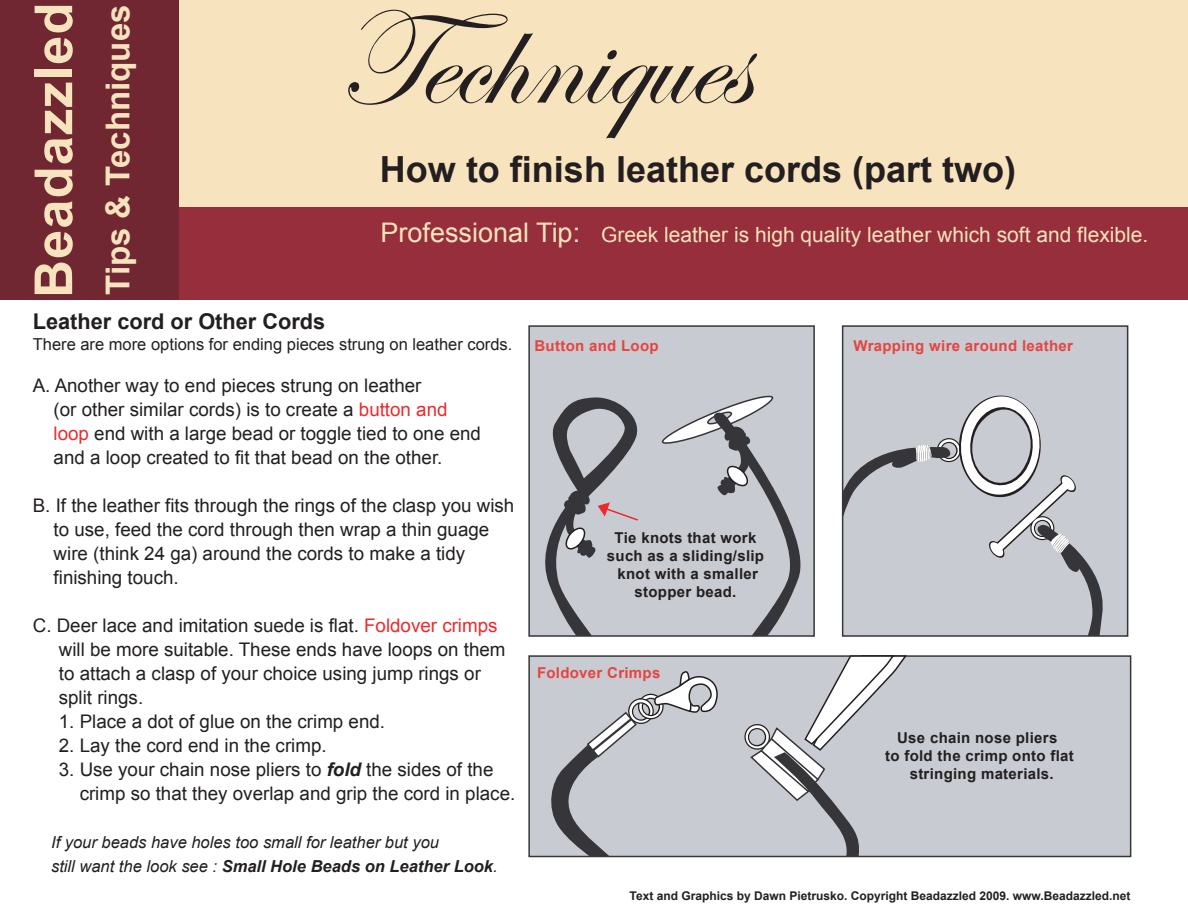
<style>
.page{position:relative;width:1188px;height:918px;background:#fff}
.page>*{position:absolute;margin:0;border:0;box-sizing:border-box;transform-origin:0 0}
.t1{font:137.4px "Edwardian Script ITC";color:#231f20}
.t2{font:700 52.5px "Arial";letter-spacing:.02em;color:#f7e3bd}
.t3{font:700 36px "Arial";color:#231f20}
.t4{font:700 33px "Arial";color:#f7e3bd}
.t5{font:700 21.75px "Arial";color:#231f20}
.t6{font:21px "Arial";color:#f7e3bd}
.t7{font:18.75px/24px "Arial";color:#231f20}
.t8{font:italic 16.5px/24px "Arial";color:#231f20}
.t9{font:16.5px "Arial";color:#231f20}
.t10{font:700 15px/18px "Arial";letter-spacing:.02em;color:#231f20;text-align:center}
.t11{font:700 15px "Arial";letter-spacing:.02em;color:#e64441}
.t12{font:700 12px "Arial";color:#231f20}
.s1{font-size:27px}
.s2{color:#ec2a2d}
.s3{font-weight:700;font-style:italic}
.s4{font-weight:700}
</style>
<div class="page">
<div style="left:528px;top:325px;width:287px;height:312px;background:#c8cbd1;border:2px solid #363539"></div>
<div style="left:528px;top:655px;width:603px;height:202px;background:#c8cbd1;border:2px solid #363539"></div>
<div style="left:178px;top:0;width:1010px;height:207px;background:#f7e3bd"></div>
<div style="left:178px;top:207px;width:1010px;height:93px;background:#972e3b"></div>
<div style="left:0;top:0;width:178px;height:207px;background:#712731"></div>
<div style="left:0;top:207px;width:178px;height:93px;background:#712731"></div>
<svg style="left:743px;top:655px;width:166px;height:201px"></svg>
<div style="left:842px;top:325px;width:286px;height:312px;background:#c8cbd1;border:2px solid #363539"></div>
<svg style="left:532px;top:397px;width:110px;height:239px"></svg>
<svg style="left:659px;top:394px;width:156px;height:242px"></svg>
<svg style="left:843px;top:390px;width:266px;height:246px"></svg>
<svg style="left:546px;top:671px;width:175px;height:185px"></svg>
<h2 class="t2" style="left:24px;top:298px;width:297px;rotate:-90deg">Beadazzled</h2>
<h3 class="t4" style="left:99px;top:295px;width:292px;rotate:-90deg">Tips &amp; Techniques</h3>
<h1 class="t1" style="left:338px;top:-15px;width:412px">Techniques</h1>
<h3 class="t3" style="left:380px;top:149px;width:638px">How to finish leather cords (part two)</h3>
<p class="t6" style="left:381px;top:223px;width:769px"><span class="s1">Professional Tip:</span> Greek leather is high quality leather which soft and flexible.</p>
<p class="t5" style="left:33px;top:309px;width:294px">Leather cord or Other Cords</p>
<p class="t9" style="left:33px;top:335px;width:481px">There are more options for ending pieces strung on leather cords.</p>
<p class="t7" style="left:54px;top:373px;width:429px;text-indent:-21px">A. Another way to end pieces strung on leather<br>(or other similar cords) is to create a <span class="s2">button and loop</span> end with a large bead or toggle tied to one end and a loop created to fit that bead on the other.</p>
<p class="t7" style="left:54px;top:493px;width:462px;text-indent:-21px">B. If the leather fits through the rings of the clasp you wish to use, feed the cord through then wrap a thin guage wire (think 24 ga) around the cords to make a tidy finishing touch.</p>
<p class="t7" style="left:59px;top:613px;width:448px;text-indent:-26px">C. Deer lace and imitation suede is flat. <span class="s2">Foldover crimps </span>will be more suitable. These ends have loops on them to attach a clasp of your choice using jump rings or split rings.</p>
<p class="t7" style="left:59px;top:709px;width:328px">1. Place a dot of glue on the crimp end.</p>
<p class="t7" style="left:59px;top:733px;width:269px">2. Lay the cord end in the crimp.</p>
<p class="t7" style="left:80px;top:757px;width:437px;text-indent:-21px">3. Use your chain nose pliers to <span class="s3">fold</span> the sides of the crimp so that they overlap and grip the cord in place.</p>
<p class="t8" style="left:51px;top:830px;width:448px">If your beads have holes too small for leather but you<br>still want the look see : <span class="s4">Small Hole Beads on Leather Look</span>.</p>
<p class="t11" style="left:535px;top:337px;width:126px">Button and Loop</p>
<p class="t10" style="left:607px;top:529px;width:159px">Tie knots that work such as a sliding/slip knot with a smaller stopper bead.</p>
<p class="t11" style="left:537px;top:664px;width:125px">Foldover Crimps</p>
<p class="t11" style="left:854px;top:337px;width:221px">Wrapping wire around leather</p>
<p class="t10" style="left:885px;top:728px;width:190px">Use chain nose pliers<br>to fold the crimp onto flat stringing materials.</p>
<p class="t12" style="left:630px;top:889px;width:502px">Text and Graphics by Dawn Pietrusko. Copyright Beadazzled 2009. www.Beadazzled.net</p>
</div>
